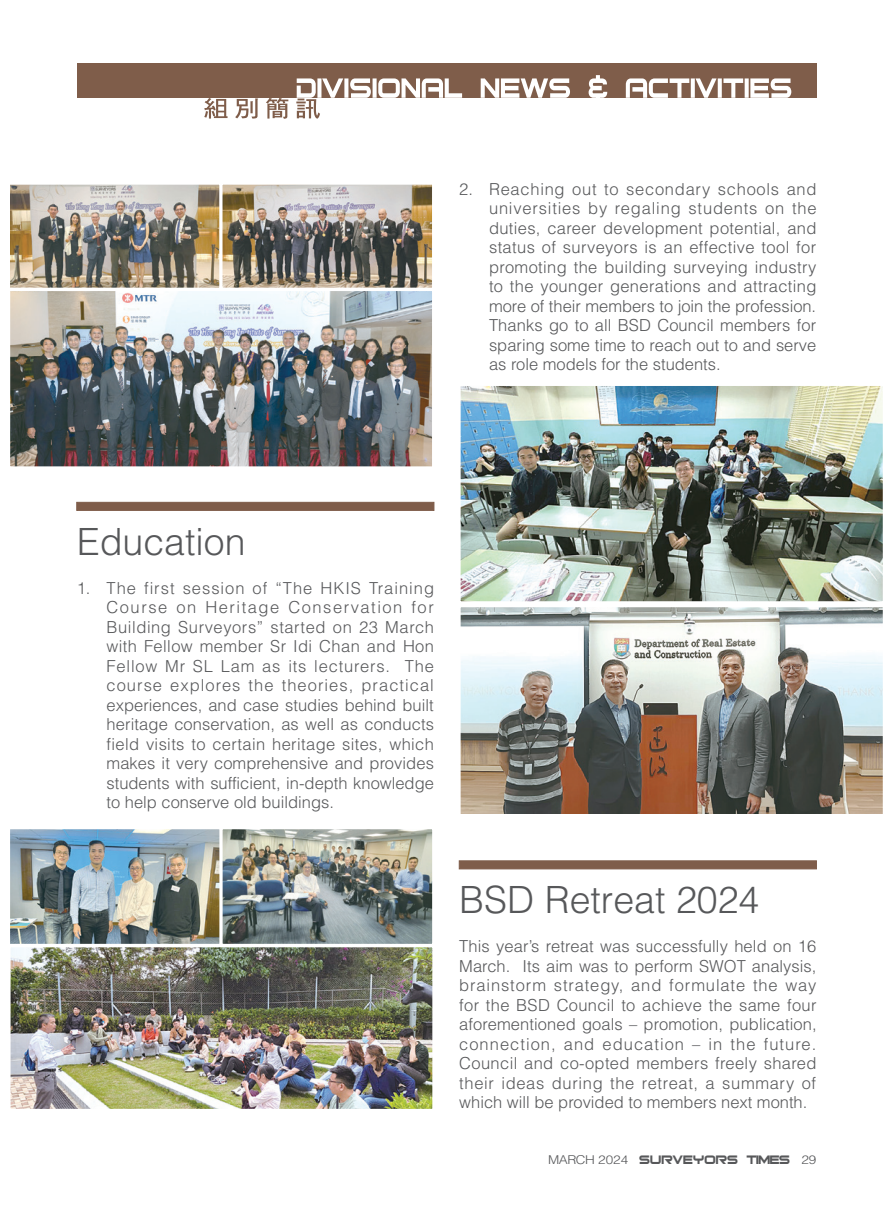
<style>
.page{position:relative;width:893px;height:1217px;background:#fff}
.page>*{position:absolute;margin:0;border:0;box-sizing:border-box;transform-origin:0 0}
.t1{font:300 37.5px "Helvetica LT Std";color:#57585a}
.t2{font:300 16.5px/19.5px "Helvetica LT Std";color:#57585a;text-align:justify}
.t3{font:16.5px "Bitsumishi";color:#57585a}
.s1{font-family:"Helvetica LT Std";font-weight:300;font-size:12.15px}
</style>
<div class="page">
<div style="left:77px;top:64px;width:739px;height:34px;background:#7f5d4a"></div>
<svg style="left:204px;top:75px;width:587px;height:44px"></svg>
<div style="left:77px;top:502px;width:357px;height:8px;background:#7f5d4a"></div>
<div style="left:459px;top:860px;width:358px;height:8px;background:#7f5d4a;border:1px solid #7f5d4a"></div>
<img style="left:11px;top:186px;width:420px;height:279px">
<div style="left:7px;top:288px;width:428px;height:181px;border:3px solid #fff"></div>
<div style="left:7px;top:182px;width:215px;height:108px;border:3px solid #fff"></div>
<div style="left:219px;top:182px;width:216px;height:108px;border:3px solid #fff"></div>
<img style="left:11px;top:830px;width:420px;height:277px">
<div style="left:7px;top:826px;width:216px;height:120px;border:3px solid #fff"></div>
<div style="left:8px;top:944px;width:427px;height:167px;border:3px solid #fff"></div>
<div style="left:220px;top:826px;width:215px;height:120px;border:3px solid #fff"></div>
<img style="left:462px;top:387px;width:420px;height:213px">
<div style="left:458px;top:383px;width:428px;height:221px;border:3px solid #fff"></div>
<img style="left:462px;top:608px;width:420px;height:204px">
<div style="left:458px;top:604px;width:428px;height:212px;border:3px solid #fff"></div>
<p class="t2" style="left:489px;top:179px;width:329px;text-indent:-30px">2. Reaching out to secondary schools and universities by regaling students on the duties, career development potential, and status of surveyors is an effective tool for promoting the building surveying industry to the younger generations and attracting more of their members to join the profession.<br>Thanks go to all BSD Council members for sparing some time to reach out to and serve as role models for the students.</p>
<h1 class="t1" style="left:77px;top:517px;width:170px">Education</h1>
<p class="t2" style="left:107px;top:578px;width:329px;text-indent:-30px">1. The first session of “The HKIS Training Course on Heritage Conservation for Building Surveyors” started on 23 March with Fellow member Sr Idi Chan and Hon Fellow Mr SL Lam as its lecturers. The course explores the theories, practical experiences, and case studies behind built heritage conservation, as well as conducts field visits to certain heritage sites, which makes it very comprehensive and provides students with sufficient, in-depth knowledge to help conserve old buildings.</p>
<h1 class="t1" style="left:459px;top:876px;width:302px">BSD Retreat 2024</h1>
<p class="t2" style="left:459px;top:936px;width:359px">This year’s retreat was successfully held on 16<br>March. Its aim was to perform SWOT analysis, brainstorm strategy, and formulate the way for the BSD Council to achieve the same four aforementioned goals – promotion, publication, connection, and education – in the future.<br>Council and co-opted members freely shared their ideas during the retreat, a summary of which will be provided to members next month.</p>
<p class="t3" style="left:548px;top:1152px;width:270px"><span class="s1">MARCH 2024</span> SURVEYORS TIMES <span class="s1">29</span></p>
</div>
